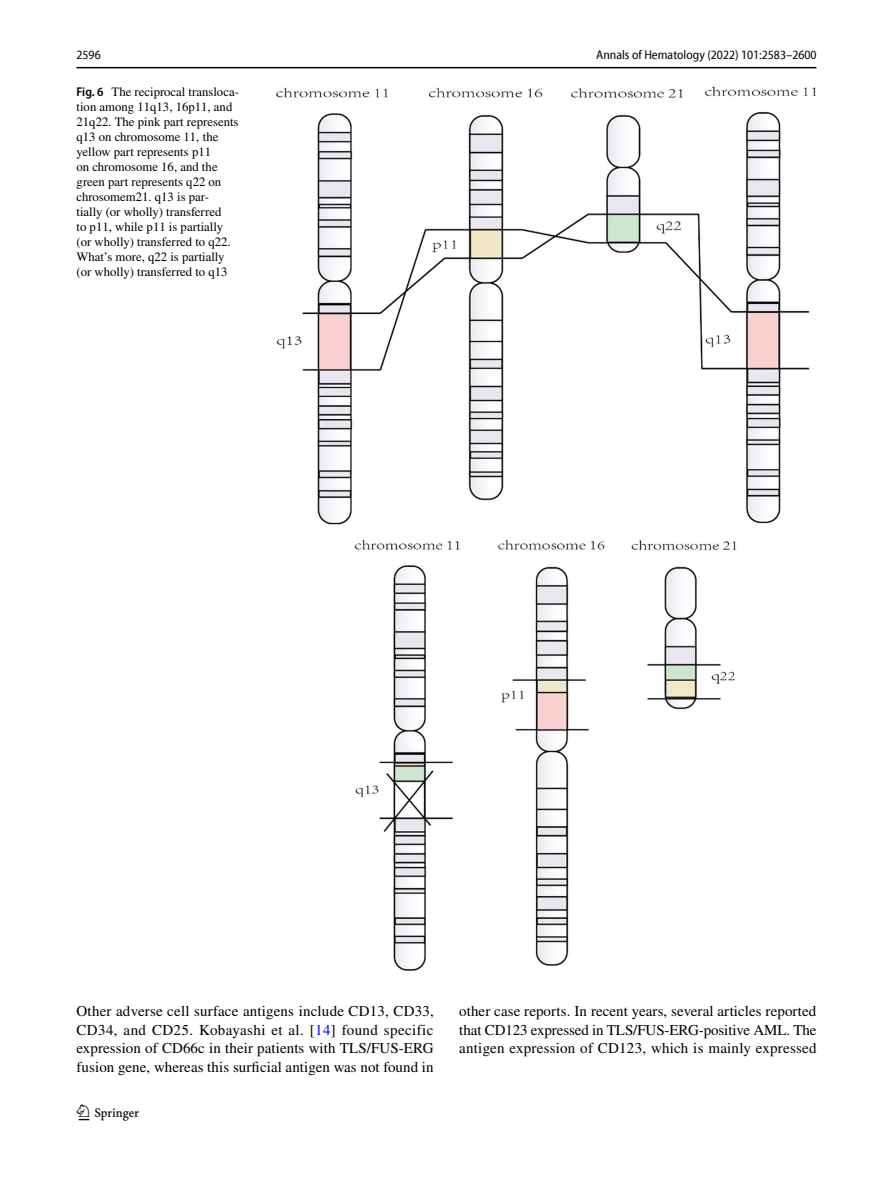
<style>
.page{position:relative;width:893px;height:1187px;background:#fff}
.page>*{position:absolute;margin:0;border:0;box-sizing:border-box;transform-origin:0 0}
.t1{font:22.5px "Springnew Regular 2";color:#000}
.t2{font:15px/18.8px "STIX";letter-spacing:.005em;color:#000;text-align:justify}
.t3{font:12.75px/15px "STIX";color:#000}
.t4{font:semi-condensed 12.75px "Myriad Pro Unic";color:#000}
.s1{font-family:"Myriad Pro";font-weight:600;font-stretch:semi-condensed}
.s2{color:#00f}
</style>
<div class="page">
<hr style="left:77px;top:67px;width:739px;height:1px;background:#000">
<img style="left:276px;top:87px;width:540px;height:883px">
<p class="t4" style="left:77px;top:50px;width:26px">2596</p>
<p class="t4" style="left:596px;top:50px;width:222px">Annals of Hematology (2022) 101:2583–2600</p>
<p class="t3" style="left:77px;top:85px;width:164px"><span class="s1">Fig. 6</span> The reciprocal transloca&shy;tion among 11q13, 16p11, and<br>21q22. The pink part represents q13 on chromosome 11, the yellow part represents p11<br>on chromosome 16, and the green part represents q22 on chrosomem21. q13 is par-<br>tially (or wholly) transferred<br>to p11, while p11 is partially (or wholly) transferred to q22.<br>What’s more, q22 is partially (or wholly) transferred to q13</p>
<p class="t2" style="left:77px;top:1002px;width:359px">Other adverse cell surface antigens include CD13, CD33, CD34, and CD25. Kobayashi et al. [<span class="s2">14</span>] found specific expression of CD66c in their patients with TLS/FUS-ERG fusion gene, whereas this surficial antigen was not found in</p>
<p class="t2" style="left:459px;top:1002px;width:359px">other case reports. In recent years, several articles reported that CD123 expressed in TLS/FUS-ERG-positive AML. The antigen expression of CD123, which is mainly expressed</p>
<h1 class="t1" style="left:79px;top:1104px;width:62px">1 3</h1>
</div>
